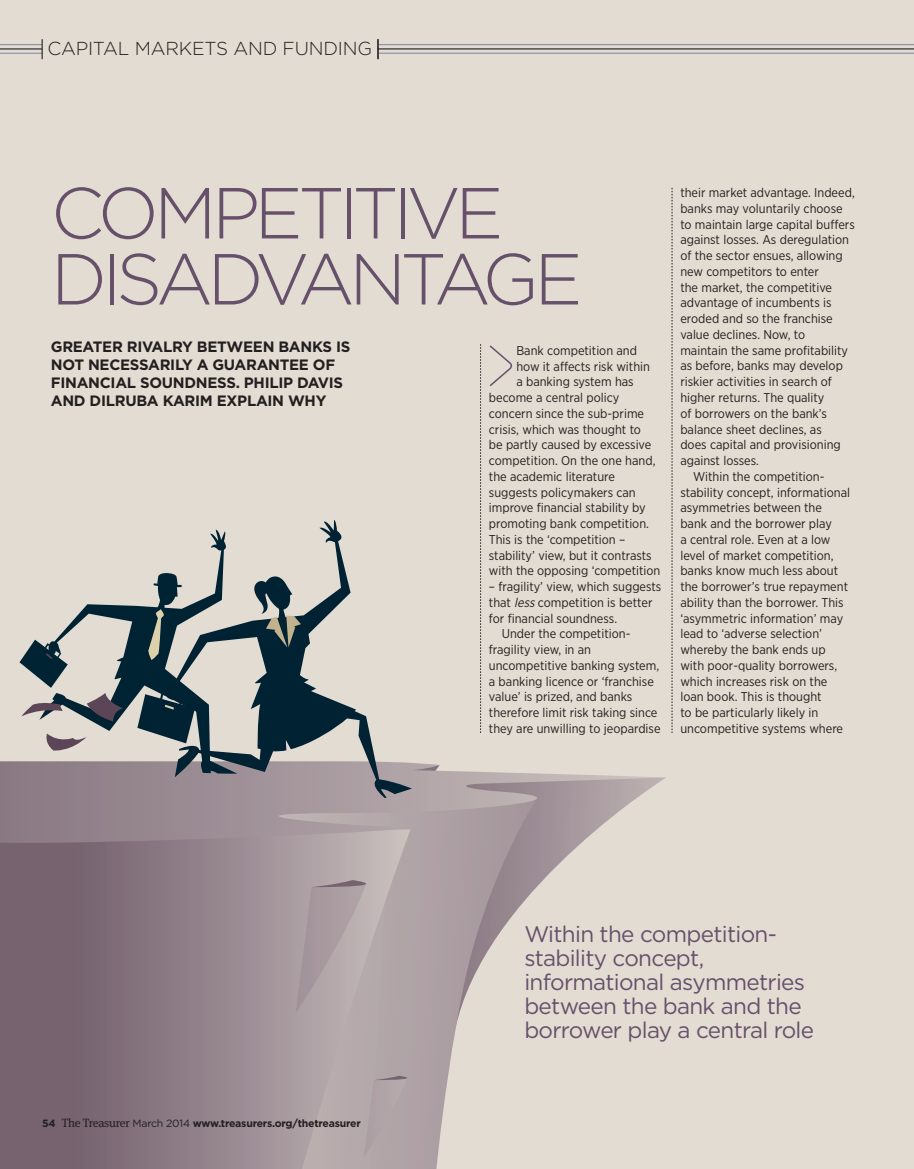
<style>
.page{position:relative;width:914px;height:1169px;background:#fff}
.page>*{position:absolute;margin:0;border:0;box-sizing:border-box;transform-origin:0 0}
.t1{font:300 72px/66px "Gotham";letter-spacing:-.08em;color:#67506a}
.t2{font:22.5px/24px "Gotham";letter-spacing:-.03em;color:#67506a}
.t3{font:300 18.75px "Gotham";letter-spacing:-.01em;color:#231f20}
.t4{font:700 15px/18px "Gotham";letter-spacing:-.02em;color:#231f20}
.t5{font:12.75px "Gotham Narrow";color:#231f20}
.t6{font:700 10.5px "Gotham";letter-spacing:-.02em;color:#231f20}
.s1{font-style:italic}
.s2{font-family:"Meta Serif";font-weight:400;font-size:12px}
.s3{font-weight:400}
</style>
<div class="page">
<div style="left:0;top:0;width:913px;height:1169px;background:#e3dcd3"></div>
<svg style="left:537px;top:846px;width:41px;height:41px"></svg>
<svg style="left:410px;top:846px;width:127px;height:323px"></svg>
<svg style="left:0;top:846px;width:410px;height:323px;background:#8f7e87"></svg>
<svg style="left:0;top:761px;width:666px;height:85px;background:#aa9da1"></svg>
<div style="left:364px;top:1075px;width:65px;height:82px;background:#afa3a6"></div>
<svg style="left:295px;top:880px;width:107px;height:133px;background:#b0a4a7"></svg>
<svg style="left:19px;top:604px;width:118px;height:169px"></svg>
<svg style="left:46px;top:653px;width:6px;height:6px"></svg>
<svg style="left:87px;top:693px;width:36px;height:28px"></svg>
<svg style="left:21px;top:701px;width:42px;height:15px"></svg>
<svg style="left:44px;top:733px;width:43px;height:19px"></svg>
<svg style="left:137px;top:520px;width:275px;height:278px"></svg>
<svg style="left:165px;top:704px;width:9px;height:5px"></svg>
<svg style="left:266px;top:615px;width:35px;height:32px"></svg>
<svg style="left:671px;top:188px;width:1px;height:545px"></svg>
<svg style="left:480px;top:344px;width:1px;height:389px"></svg>
<svg style="left:489px;top:345px;width:24px;height:41px"></svg>
<hr style="left:0;top:53px;width:42px;height:1px;background:#7b849d">
<hr style="left:0;top:44px;width:42px;height:1px;background:#7b849d">
<hr style="left:0;top:48px;width:42px;height:1px;background:#231f20">
<svg style="left:42px;top:39px;width:1px;height:20px"></svg>
<svg style="left:377px;top:39px;width:536px;height:21px"></svg>
<p class="t3" style="left:47px;top:37px;width:326px">CAPITAL MARKETS AND FUNDING</p>
<p class="t1" style="left:51px;top:179px;width:533px">COMPETITIVE<br>DISADVANTAGE</p>
<p class="t4" style="left:51px;top:338px;width:301px">GREATER RIVALRY BETWEEN BANKS IS<br>NOT NECESSARILY A GUARANTEE OF<br>FINANCIAL SOUNDNESS. PHILIP DAVIS<br>AND DILRUBA KARIM EXPLAIN WHY</p>
<p class="t5" style="left:516px;top:342px;width:122px">Bank competition and</p>
<p class="t5" style="left:516px;top:358px;width:135px">how it affects risk within</p>
<p class="t5" style="left:516px;top:374px;width:119px">a banking system has</p>
<p class="t5" style="left:489px;top:390px;width:132px">become a central policy</p>
<p class="t5" style="left:489px;top:405px;width:157px">concern since the sub-prime</p>
<p class="t5" style="left:489px;top:421px;width:154px">crisis, which was thought to</p>
<p class="t5" style="left:489px;top:437px;width:164px">be partly caused by excessive</p>
<p class="t5" style="left:489px;top:452px;width:168px">competition. On the one hand,</p>
<p class="t5" style="left:489px;top:468px;width:128px">the academic literature</p>
<p class="t5" style="left:489px;top:484px;width:148px">suggests policymakers can</p>
<p class="t5" style="left:489px;top:500px;width:158px">improve financial stability by</p>
<p class="t5" style="left:489px;top:515px;width:162px">promoting bank competition.</p>
<p class="t5" style="left:489px;top:531px;width:138px">This is the ‘competition –</p>
<p class="t5" style="left:489px;top:547px;width:164px">stability’ view, but it contrasts</p>
<p class="t5" style="left:489px;top:563px;width:173px">with the opposing ‘competition</p>
<p class="t5" style="left:489px;top:578px;width:174px">– fragility’ view, which suggests</p>
<p class="t5" style="left:489px;top:594px;width:165px">that <span class="s1">less</span>competition is better</p>
<p class="t5" style="left:489px;top:610px;width:130px">for financial soundness.</p>
<p class="t5" style="left:501px;top:626px;width:130px">Under the competition-</p>
<p class="t5" style="left:489px;top:642px;width:104px">fragility view, in an</p>
<p class="t5" style="left:489px;top:657px;width:172px">uncompetitive banking system,</p>
<p class="t5" style="left:489px;top:673px;width:166px">a banking licence or ‘franchise</p>
<p class="t5" style="left:489px;top:689px;width:145px">value’ is prized, and banks</p>
<p class="t5" style="left:489px;top:704px;width:170px">therefore limit risk taking since</p>
<p class="t5" style="left:489px;top:720px;width:173px">they are unwilling to jeopardise</p>
<p class="t5" style="left:680px;top:185px;width:176px">their market advantage. Indeed,</p>
<p class="t5" style="left:680px;top:200px;width:164px">banks may voluntarily choose</p>
<p class="t5" style="left:680px;top:216px;width:176px">to maintain large capital buffers</p>
<p class="t5" style="left:680px;top:232px;width:170px">against losses. As deregulation</p>
<p class="t5" style="left:680px;top:248px;width:164px">of the sector ensues, allowing</p>
<p class="t5" style="left:680px;top:263px;width:140px">new competitors to enter</p>
<p class="t5" style="left:680px;top:279px;width:153px">the market, the competitive</p>
<p class="t5" style="left:680px;top:295px;width:153px">advantage of incumbents is</p>
<p class="t5" style="left:680px;top:311px;width:154px">eroded and so the franchise</p>
<p class="t5" style="left:680px;top:326px;width:126px">value declines. Now, to</p>
<p class="t5" style="left:680px;top:342px;width:169px">maintain the same profitability</p>
<p class="t5" style="left:680px;top:358px;width:164px">as before, banks may develop</p>
<p class="t5" style="left:680px;top:374px;width:153px">riskier activities in search of</p>
<p class="t5" style="left:680px;top:389px;width:145px">higher returns. The quality</p>
<p class="t5" style="left:680px;top:405px;width:148px">of borrowers on the bank’s</p>
<p class="t5" style="left:680px;top:421px;width:143px">balance sheet declines, as</p>
<p class="t5" style="left:680px;top:437px;width:162px">does capital and provisioning</p>
<p class="t5" style="left:680px;top:452px;width:80px">against losses.</p>
<p class="t5" style="left:693px;top:468px;width:133px">Within the competition-</p>
<p class="t5" style="left:680px;top:484px;width:171px">stability concept, informational</p>
<p class="t5" style="left:680px;top:500px;width:143px">asymmetries between the</p>
<p class="t5" style="left:680px;top:515px;width:153px">bank and the borrower play</p>
<p class="t5" style="left:680px;top:531px;width:152px">a central role. Even at a low</p>
<p class="t5" style="left:680px;top:547px;width:155px">level of market competition,</p>
<p class="t5" style="left:680px;top:563px;width:159px">banks know much less about</p>
<p class="t5" style="left:680px;top:578px;width:169px">the borrower’s true repayment</p>
<p class="t5" style="left:680px;top:594px;width:165px">ability than the borrower. This</p>
<p class="t5" style="left:680px;top:610px;width:164px">‘asymmetric information’ may</p>
<p class="t5" style="left:680px;top:626px;width:143px">lead to ‘adverse selection’</p>
<p class="t5" style="left:680px;top:641px;width:147px">whereby the bank ends up</p>
<p class="t5" style="left:680px;top:657px;width:158px">with poor-quality borrowers,</p>
<p class="t5" style="left:680px;top:673px;width:148px">which increases risk on the</p>
<p class="t5" style="left:680px;top:689px;width:143px">loan book. This is thought</p>
<p class="t5" style="left:680px;top:704px;width:139px">to be particularly likely in</p>
<p class="t5" style="left:680px;top:720px;width:164px">uncompetitive systems where</p>
<p class="t6" style="left:42px;top:1116px;width:320px">54 <span class="s2">The Treasurer</span> <span class="s3">March 2014</span> www.treasurers.org/thetreasurer</p>
<p class="t2" style="left:524px;top:922px;width:291px">Within the competition&shy;stability concept, informational asymmetries between the bank and the borrower play a central role</p>
</div>
